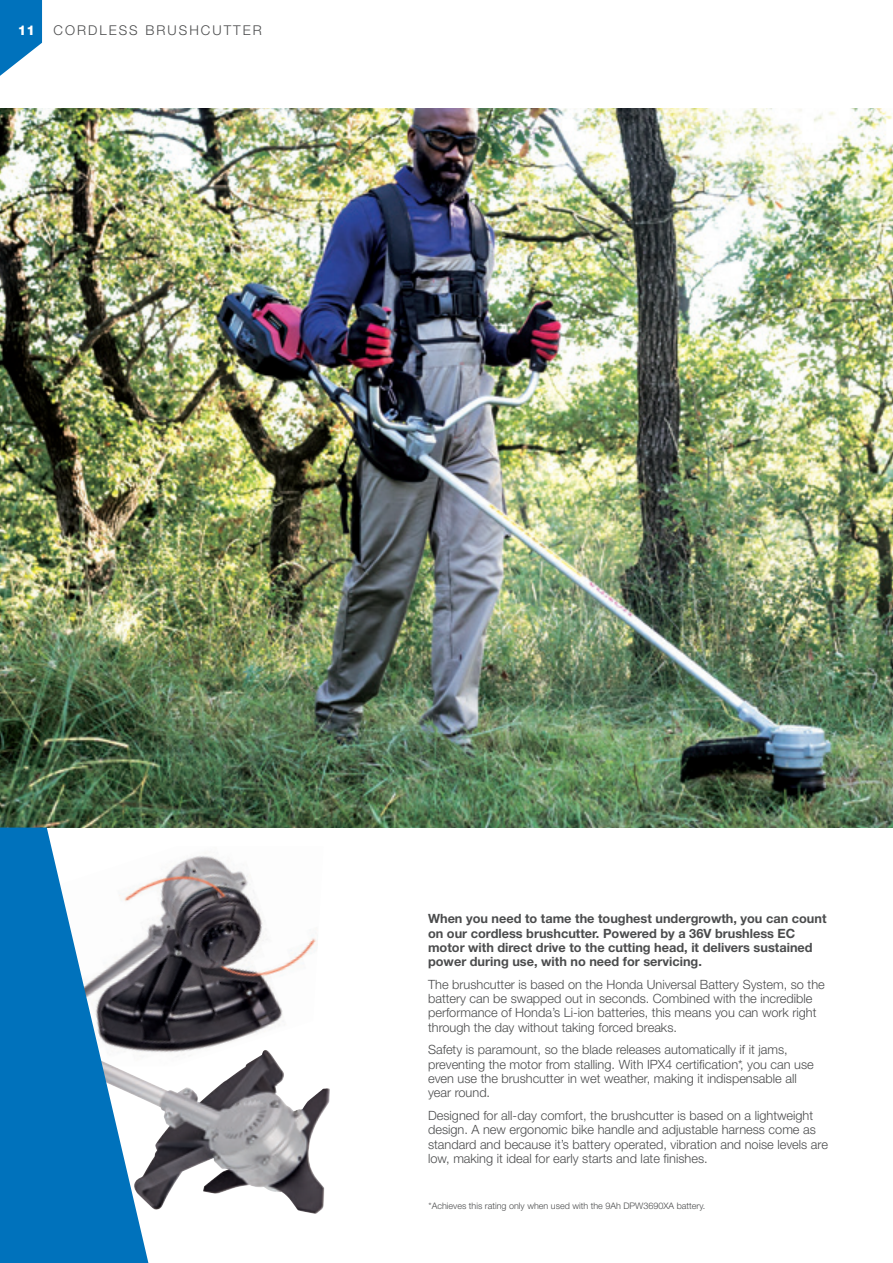
<style>
.page{position:relative;width:893px;height:1263px;background:#fff}
.page>*{position:absolute;margin:0;border:0;box-sizing:border-box;transform-origin:0 0}
.t1{font:300 13.5px "Helvetica Neue LT Std";letter-spacing:.15em;color:#4b4c4d}
.t2{font:800 13.5px "Helvetica Neue LT Std";color:#fff}
.t3{font:300 12.75px/14.2px "Helvetica Neue LT Std";color:#4b4c4d}
.t4{font:700 12.75px/14.2px "Helvetica Neue LT Std";color:#4b4c4d}
.t5{font:300 9px "Helvetica Neue LT Std";color:#4b4c4d}
</style>
<div class="page">
<img style="left:148px;top:855px;width:170px;height:196px">
<img style="left:148px;top:1051px;width:181px;height:163px">
<img style="left:0;top:109px;width:893px;height:718px">
<svg style="left:0;top:827px;width:148px;height:436px;fill:#0072bc"></svg>
<svg style="left:0;top:0;width:42px;height:76px"></svg>
<p class="t2" style="left:18px;top:22px;width:19px">11</p>
<p class="t1" style="left:54px;top:22px;width:210px">CORDLESS BRUSHCUTTER</p>
<p class="t4" style="left:428px;top:911px;width:400px">When you need to tame the toughest undergrowth, you can count on our cordless brushcutter. Powered by a 36V brushless EC motor with direct drive to the cutting head, it delivers sustained power during use, with no need for servicing.</p>
<p class="t3" style="left:428px;top:977px;width:398px">The brushcutter is based on the Honda Universal Battery System, so the battery can be swapped out in seconds. Combined with the incredible performance of Honda’s Li-ion batteries, this means you can work right through the day without taking forced breaks.</p>
<p class="t3" style="left:428px;top:1042px;width:387px">Safety is paramount, so the blade releases automatically if it jams, preventing the motor from stalling. With IPX4 certification*, you can use even use the brushcutter in wet weather, making it indispensable all year round.</p>
<p class="t3" style="left:428px;top:1108px;width:401px">Designed for all-day comfort, the brushcutter is based on a lightweight design. A new ergonomic bike handle and adjustable harness come as standard and because it’s battery operated, vibration and noise levels are low, making it ideal for early starts and late finishes.</p>
<p class="t5" style="left:429px;top:1200px;width:278px">*Achieves this rating only when used with the 9Ah DPW3690XA battery.</p>
</div>
